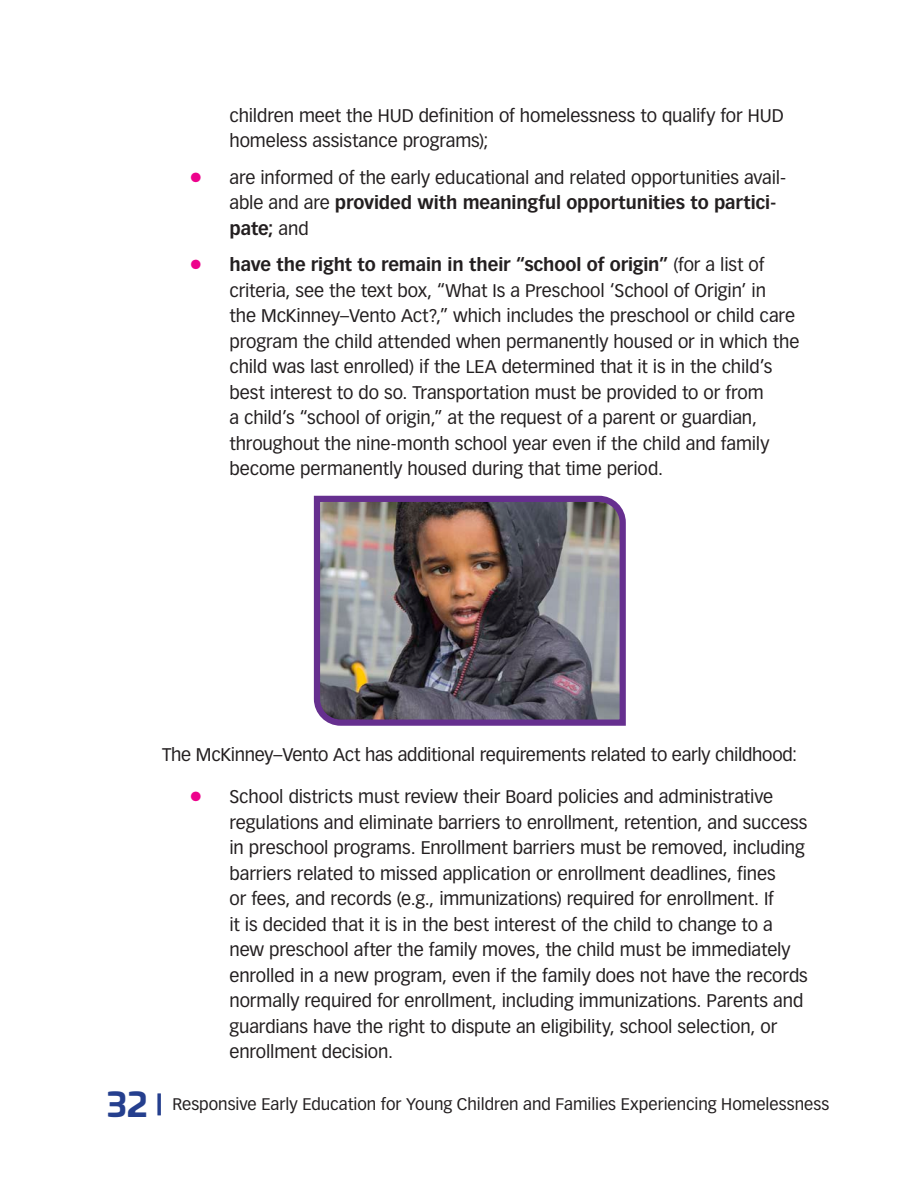
<style>
.page{position:relative;width:918px;height:1188px;background:#fff}
.page>*{position:absolute;margin:0;border:0;box-sizing:border-box;transform-origin:0 0}
.t1{font:700 33px "Univia Pro";color:#253f8e}
.t2{font:18px/25.5px "Vectora LT Pro";letter-spacing:-.005em;color:#231f20}
.t3{font:16.5px "Vectora LT Pro";color:#231f20}
.s1{font-size:27px;color:#ed028c}
.s2{font-weight:700}
.s3{font-weight:700;font-size:27px;color:#ed028c}
.s4{font-size:24px}
</style>
<div class="page">
<img style="left:313px;top:495px;width:313px;height:231px">
<p class="t2" style="left:230px;top:103px;width:556px">children meet the HUD definition of homelessness to qualify for HUD homeless assistance programs);</p>
<p class="t2" style="left:230px;top:165px;width:557px;text-indent:-40px"><span class="s1">•</span> are informed of the early educational and related opportunities avail&shy;able and are <span class="s2">provided with meaningful opportunities to partici&shy;pate;</span> and</p>
<p class="t2" style="left:230px;top:252px;width:571px;text-indent:-40px"><span class="s3">•</span> <span class="s2">have the right to remain in their “school of origin”</span> (for a list of criteria, see the text box, “What Is a Preschool ‘School of Origin’ in<br>the McKinney–Vento Act?,” which includes the preschool or child care program the child attended when permanently housed or in which the child was last enrolled) if the LEA determined that it is in the child’s best interest to do so. Transportation must be provided to or from<br>a child’s “school of origin,” at the request of a parent or guardian, throughout the nine-month school year even if the child and family become permanently housed during that time period.</p>
<p class="t2" style="left:162px;top:742px;width:637px">The McKinney–Vento Act has additional requirements related to early childhood:</p>
<p class="t2" style="left:230px;top:784px;width:580px;text-indent:-40px"><span class="s1">•</span> School districts must review their Board policies and administrative regulations and eliminate barriers to enrollment, retention, and success in preschool programs. Enrollment barriers must be removed, including barriers related to missed application or enrollment deadlines, fines<br>or fees, and records (e.g., immunizations) required for enrollment. If<br>it is decided that it is in the best interest of the child to change to a new preschool after the family moves, the child must be immediately enrolled in a new program, even if the family does not have the records normally required for enrollment, including immunizations. Parents and guardians have the right to dispute an eligibility, school selection, or enrollment decision.</p>
<h1 class="t1" style="left:107px;top:1078px;width:57px">32 <span class="s4">|</span></h1>
<p class="t3" style="left:172px;top:1094px;width:659px">Responsive Early Education for Young Children and Families Experiencing Homelessness</p>
</div>
